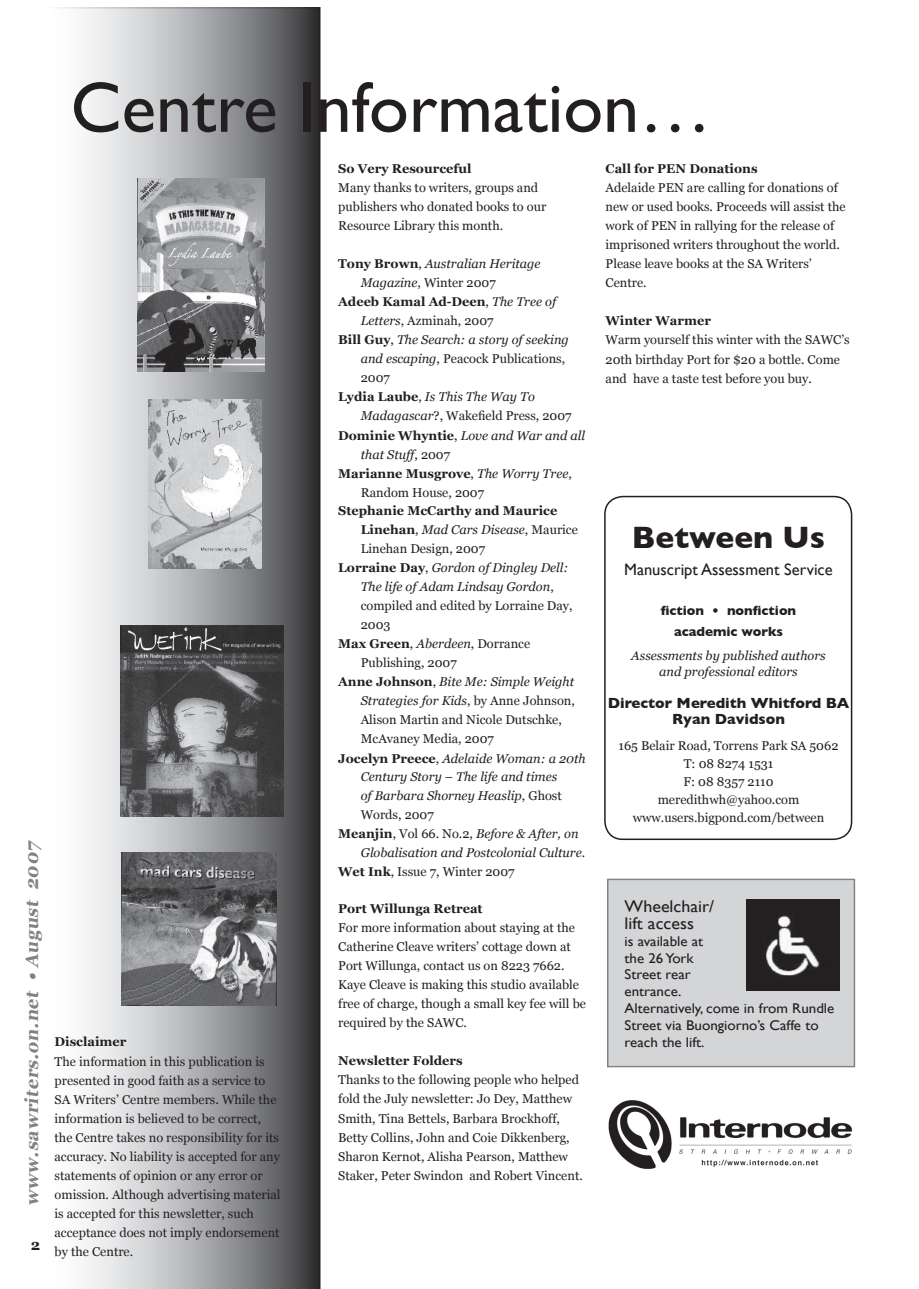
<style>
.page{position:relative;width:919px;height:1289px;background:#fff}
.page>*{position:absolute;margin:0;border:0;box-sizing:border-box;transform-origin:0 0}
.t1{font:72px "Gill Sans";color:#231f20}
.t2{font:700 31.5px "Gill Sans";color:#231f20}
.t3{font:italic 700 18px "Georgia";color:#808285}
.t4{font:16.95px/17px "Gill Sans";color:#231f20;scale:1.06 1}
.t5{font:16.5px "Gill Sans";color:#231f20}
.t6{font:700 15px/16.5px "Gill Sans";color:#231f20;text-align:center}
.t7{font:700 15px "Georgia";color:#231f20}
.t8{font:14.1px/17px "Gill Sans";color:#231f20;scale:1.06 1}
.t9{font:700 13.5px/21px "Gill Sans";color:#231f20;text-align:center}
.t10{font:12.75px/19px "Georgia";color:#231f20}
.t11{font:italic 12.75px/16.5px "Georgia";color:#231f20;text-align:center}
.t12{font:700 12.75px "Georgia";color:#231f20}
.s1{font-weight:700;font-style:normal}
.s2{font-style:normal}
.s3{font-style:italic}
.s4{font-weight:400}
.s5{font-weight:400;font-style:italic}
.s6{font-weight:700}
</style>
<div class="page">
<svg style="left:57px;top:7px;width:263px;height:1281px"></svg>
<div style="left:607px;top:879px;width:247px;height:187px;background:#d4d5d7"></div>
<div style="left:607px;top:878px;width:248px;height:189px;border:1px solid #808285"></div>
<img style="left:746px;top:899px;width:93px;height:91px">
<img style="left:608px;top:1100px;width:245px;height:69px">
<img style="left:137px;top:179px;width:128px;height:192px">
<img style="left:149px;top:400px;width:112px;height:168px">
<img style="left:122px;top:852px;width:154px;height:153px">
<img style="left:120px;top:625px;width:163px;height:191px">
<svg style="left:604px;top:495px;width:249px;height:344px"></svg>
<h3 class="t3" style="left:22px;top:1205px;width:368px;rotate:-90deg">www.sawriters.on.net • August 2007</h3>
<p class="t7" style="left:31px;top:1236px;width:11px">2</p>
<h1 class="t1" style="left:70px;top:66px;width:642px">Centre Information…</h1>
<p class="t12" style="left:338px;top:161px;width:135px">So Very Resourceful</p>
<p class="t10" style="left:338px;top:178px;width:209px">Many thanks to writers, groups and publishers who donated books to our<br>Resource Library this month.</p>
<p class="t11" style="left:338px;top:255px;width:204px"><span class="s1">Tony Brown</span><span class="s2">,</span> Australian Heritage</p>
<p class="t10" style="left:361px;top:273px;width:136px"><span class="s3">Magazine</span>, Winter 2007</p>
<p class="t12" style="left:338px;top:294px;width:219px">Adeeb Kamal Ad-Deen<span class="s4">,</span> <span class="s5">The Tree of</span></p>
<p class="t10" style="left:361px;top:311px;width:134px"><span class="s3">Letters</span>, Azminah, 2007</p>
<p class="t11" style="left:338px;top:331px;width:232px"><span class="s1">Bill Guy</span><span class="s2">,</span> The Search: a story of seeking</p>
<p class="t10" style="left:361px;top:349px;width:206px"><span class="s3">and escaping</span>, Peacock Publications,</p>
<p class="t10" style="left:361px;top:368px;width:31px">2007</p>
<p class="t11" style="left:338px;top:389px;width:198px"><span class="s1">Lydia Laube</span><span class="s2">,</span> Is This The Way To</p>
<p class="t10" style="left:361px;top:406px;width:212px"><span class="s3">Madagascar</span>?, Wakefield Press, 2007</p>
<p class="t11" style="left:338px;top:427px;width:248px"><span class="s1">Dominie Whyntie</span><span class="s2">,</span> Love and War and all</p>
<p class="t11" style="left:361px;top:446px;width:91px">that Stuff<span class="s2">, 2007</span></p>
<p class="t12" style="left:338px;top:466px;width:235px">Marianne Musgrove<span class="s4">,</span> <span class="s5">The Worry Tree</span><span class="s4">,</span></p>
<p class="t10" style="left:361px;top:483px;width:125px">Random House, 2007</p>
<p class="t12" style="left:338px;top:503px;width:220px">Stephanie McCarthy and Maurice</p>
<p class="t11" style="left:361px;top:521px;width:219px"><span class="s1">Linehan</span><span class="s2">,</span> Mad Cars Disease<span class="s2">, Maurice</span></p>
<p class="t10" style="left:361px;top:539px;width:126px">Linehan Design, 2007</p>
<p class="t11" style="left:338px;top:559px;width:232px"><span class="s1">Lorraine Day</span><span class="s2">,</span> Gordon of Dingley Dell:</p>
<p class="t11" style="left:361px;top:578px;width:194px">The life of Adam Lindsay Gordon<span class="s2">,</span></p>
<p class="t10" style="left:361px;top:596px;width:213px">compiled and edited by Lorraine Day,</p>
<p class="t10" style="left:361px;top:615px;width:31px">2003</p>
<p class="t10" style="left:338px;top:634px;width:193px"><span class="s6">Max Green</span>, <span class="s3">Aberdeen</span>, Dorrance</p>
<p class="t10" style="left:361px;top:653px;width:98px">Publishing, 2007</p>
<p class="t11" style="left:338px;top:673px;width:237px"><span class="s1">Anne Johnson</span><span class="s2">,</span> Bite Me: Simple Weight</p>
<p class="t11" style="left:361px;top:692px;width:216px">Strategies for Kids<span class="s2">, by Anne Johnson,</span></p>
<p class="t10" style="left:361px;top:710px;width:202px">Alison Martin and Nicole Dutschke,</p>
<p class="t10" style="left:361px;top:729px;width:135px">McAvaney Media, 2007</p>
<p class="t11" style="left:338px;top:749px;width:249px"><span class="s1">Jocelyn Preece</span><span class="s2">,</span> Adelaide Woman: a 20th</p>
<p class="t11" style="left:361px;top:767px;width:198px">Century Story – The life and times</p>
<p class="t11" style="left:361px;top:786px;width:203px">of Barbara Shorney Heaslip<span class="s2">, Ghost</span></p>
<p class="t10" style="left:361px;top:804px;width:75px">Words, 2007</p>
<p class="t11" style="left:338px;top:825px;width:242px"><span class="s1">Meanjin</span><span class="s2">, Vol 66. No.2,</span> Before &amp; After, on</p>
<p class="t11" style="left:361px;top:844px;width:226px">Globalisation and Postcolonial Culture<span class="s2">.</span></p>
<p class="t10" style="left:338px;top:861px;width:178px"><span class="s6">Wet Ink</span>, Issue 7, Winter 2007</p>
<p class="t12" style="left:338px;top:901px;width:146px">Port Willunga Retreat</p>
<p class="t10" style="left:338px;top:918px;width:249px">For more information about staying at the Catherine Cleave writers’ cottage down at Port Willunga, contact us on 8223 7662.<br>Kaye Cleave is making this studio available free of charge, though a small key fee will be required by the SAWC.</p>
<p class="t12" style="left:338px;top:1053px;width:126px">Newsletter Folders</p>
<p class="t10" style="left:338px;top:1070px;width:246px">Thanks to the following people who helped fold the July newsletter: Jo Dey, Matthew Smith, Tina Bettels, Barbara Brockhoff, Betty Collins, John and Coie Dikkenberg, Sharon Kernot, Alisha Pearson, Matthew Staker, Peter Swindon and Robert Vincent.</p>
<p class="t12" style="left:605px;top:161px;width:153px">Call for PEN Donations</p>
<p class="t10" style="left:605px;top:178px;width:241px">Adelaide PEN are calling for donations of new or used books. Proceeds will assist the work of PEN in rallying for the release of imprisoned writers throughout the world.<br>Please leave books at the SA Writers’ Centre.</p>
<p class="t12" style="left:605px;top:314px;width:107px">Winter Warmer</p>
<p class="t10" style="left:605px;top:330px;width:246px">Warm yourself this winter with the SAWC’s<br>20th birthday Port for $20 a bottle. Come and have a taste test before you buy.</p>
<h2 class="t2" style="left:632px;top:518px;width:195px">Between Us</h2>
<p class="t5" style="left:624px;top:559px;width:210px">Manuscript Assessment Service</p>
<p class="t9" style="left:660px;top:599px;width:137px">fiction • nonfiction academic works</p>
<p class="t11" style="left:631px;top:647px;width:196px">Assessments by published authors and professional editors</p>
<p class="t6" style="left:607px;top:694px;width:243px">Director Meredith Whitford BA<br>Ryan Davidson</p>
<p class="t10" style="left:618px;top:736px;width:221px;line-height:18px;text-align:center">165 Belair Road, Torrens Park SA 5062<br>T: 08 8274 1531<br>F: 08 8357 2110 meredithwh@yahoo.com www.users.bigpond.com/between</p>
<h3 class="t4" style="left:624px;top:897px;width:86px">Wheelchair/ lift access</h3>
<p class="t8" style="left:624px;top:932px;width:199px">is available at<br>the 26 York<br>Street rear<br>entrance.<br>Alternatively, come in from Rundle<br>Street via Buongiorno’s Caffe to</p>
<p class="t12" style="left:55px;top:1034px;width:73px">Disclaimer</p>
<p class="t8" style="left:624px;top:1033px;width:77px">reach the lift.</p>
<p class="t10" style="left:55px;top:1051px;width:227px">The information in this publication is presented in good faith as a service to SA Writers’ Centre members. While the information is believed to be correct, the Centre takes no responsibility for its accuracy. No liability is accepted for any statements of opinion or any error or omission. Although advertising material is accepted for this newsletter, such acceptance does not imply endorsement by the Centre.</p>
</div>
